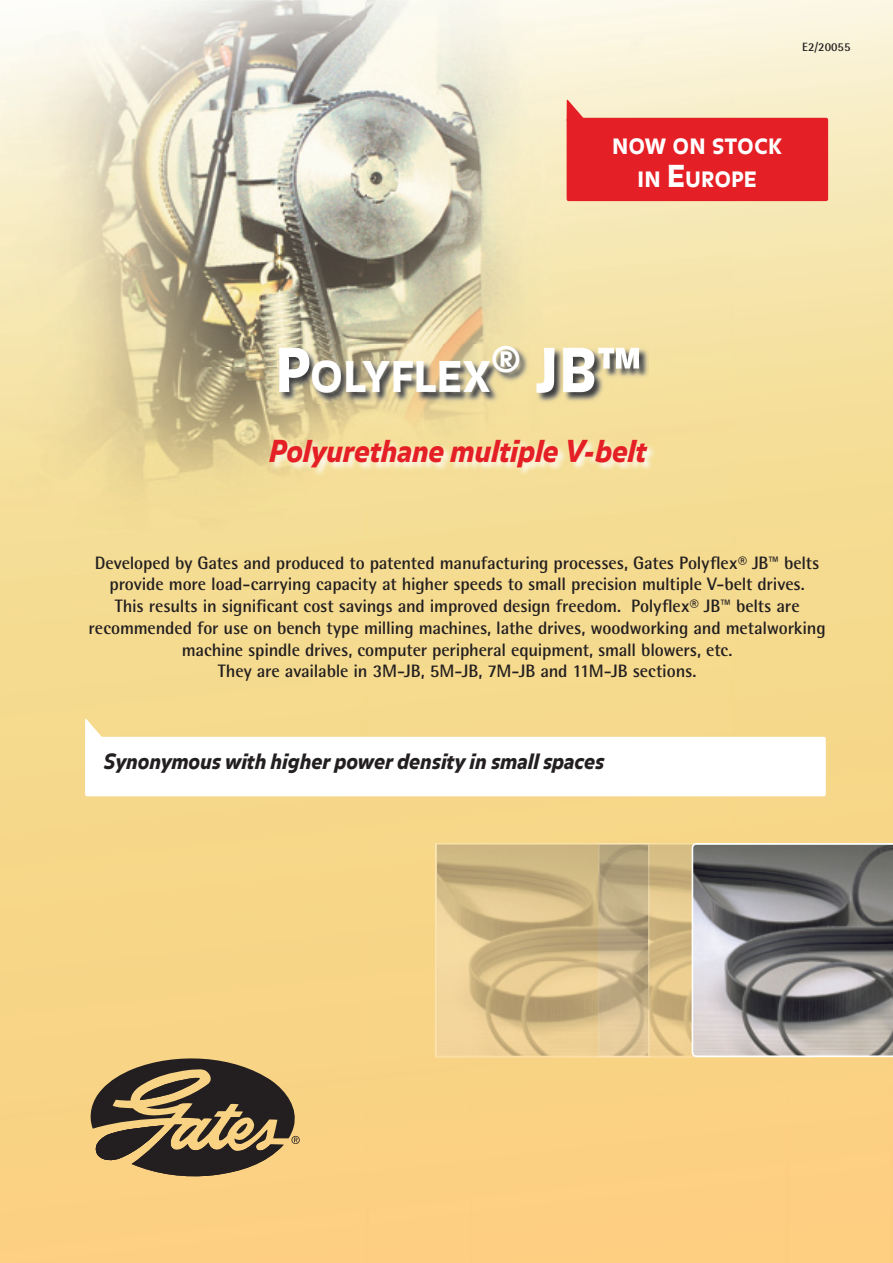
<style>
.page{position:relative;width:893px;height:1263px;background:#fff}
.page>*{position:absolute;margin:0;border:0;box-sizing:border-box;transform-origin:0 0}
.t1{font:900 60px "Balance";color:#fff}
.t2{font:900 42px "Balance";color:#fff}
.t3{font:italic 900 30px "Balance";letter-spacing:-.005em;color:#e41f25}
.t4{font:italic 900 21px "Balance";color:#231f20}
.t5{font:900 21px/33px "Balance";letter-spacing:.005em;color:#fff;text-align:center}
.t6{font:700 18px/21.8px "Rotis Semi Sans";letter-spacing:-.01em;color:#231f20;text-align:center}
.t7{font:700 12px "Rotis Semi Sans";color:#231f20}
.s1{font-size:30px}
.s2{font-size:60px}
</style>
<div class="page">
<img style="left:0;top:0;width:735px;height:736px">
<img style="left:649px;top:843px;width:43px;height:214px">
<svg style="left:692px;top:843px;width:201px;height:214px;background:#878586"></svg>
<img style="left:435px;top:843px;width:163px;height:214px">
<img style="left:598px;top:843px;width:51px;height:214px">
<img style="left:269px;top:439px;width:388px;height:38px">
<img style="left:278px;top:345px;width:371px;height:58px">
<svg style="left:85px;top:718px;width:21px;height:20px"></svg>
<div style="left:567px;top:118px;width:261px;height:83px;background:#e41f25;border-radius:2px"></div>
<svg style="left:567px;top:99px;width:20px;height:20px"></svg>
<svg style="left:89px;top:1057px;width:211px;height:121px;background:#86724e"></svg>
<p class="t7" style="left:802px;top:39px;width:50px">E2/20055</p>
<p class="t5" style="left:612px;top:131px;width:171px">NOW ON STOCK<br>IN <span class="s1">E</span>UROPE</p>
<h2 class="t2" style="left:275px;top:352px;width:218px"><span class="s2">P</span>OLYFLEX</h2>
<h1 class="t1" style="left:491px;top:335px;width:152px"><sup>®</sup> JB™</h1>
<h3 class="t3" style="left:269px;top:434px;width:379px">Polyurethane multiple V-belt</h3>
<p class="t6" style="left:89px;top:551px;width:739px">Developed by Gates and produced to patented manufacturing processes, Gates Polyflex® JB™ belts provide more load-carrying capacity at higher speeds to small precision multiple V-belt drives.<br>This results in significant cost savings and improved design freedom. Polyflex® JB™ belts are recommended for use on bench type milling machines, lathe drives, woodworking and metalworking machine spindle drives, computer peripheral equipment, small blowers, etc.<br>They are available in 3M-JB, 5M-JB, 7M-JB and 11M-JB sections.</p>
<p class="t4" style="left:104px;top:749px;width:502px">Synonymous with higher power density in small spaces</p>
</div>
